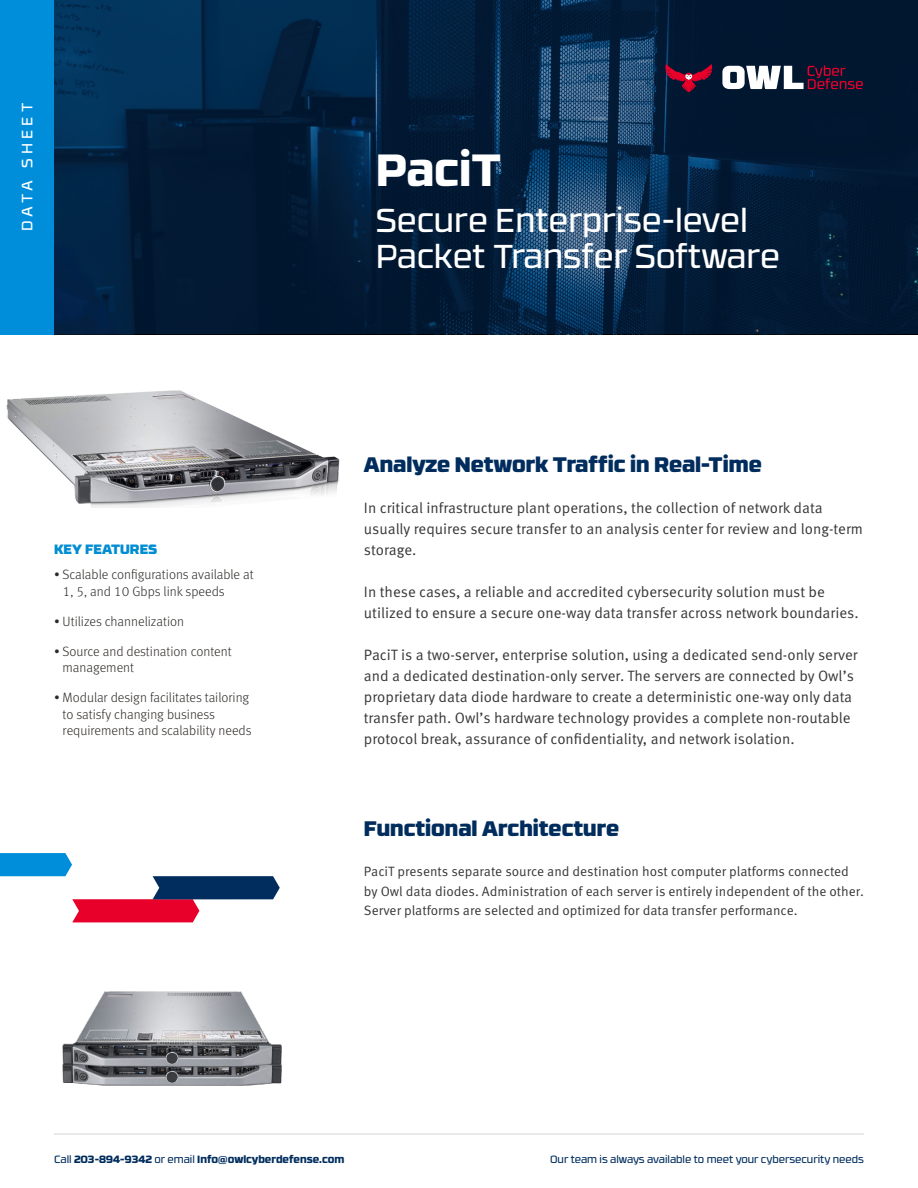
<style>
.page{position:relative;width:918px;height:1188px;background:#fff}
.page>*{position:absolute;margin:0;border:0;box-sizing:border-box;transform-origin:0 0}
.t1{font:800 45px "RB No 3.1";color:#fff}
.t2{font:33px/36px "RB No 3.1";color:#fff}
.t3{font:900 21px "RB No 3.1";color:#002d5d}
.t4{font:15px/21px "Meta Pro Norm";color:#373737}
.t5{font:15px "RB No 3.1";letter-spacing:.28em;color:#fff}
.t6{font:13.5px/19.5px "Meta Pro Norm";color:#373737}
.t7{font:300 13.5px/16.5px "Meta Pro";color:#2c2a27}
.t8{font:900 13.5px "RB No 3.1";color:#008dd1}
.t9{font:10.5px "RB No 3.1";color:#002d5d}
.t10{font:800 10.5px "RB No 3.1";color:#002d5d}
.s1{font-weight:400}
</style>
<div class="page">
<img style="left:6px;top:391px;width:334px;height:116px">
<svg style="left:0;top:853px;width:280px;height:69px"></svg>
<svg style="left:54px;top:0;width:864px;height:334px;background:#052240"></svg>
<svg style="left:722px;top:65px;width:141px;height:24px"></svg>
<svg style="left:665px;top:64px;width:47px;height:28px"></svg>
<div style="left:0;top:0;width:54px;height:334px;background:#008edb"></div>
<hr style="left:54px;top:1134px;width:810px;height:1px;background:#d3d7d5">
<img style="left:62px;top:991px;width:220px;height:95px">
<p class="t5" style="left:16px;top:231px;width:130px;rotate:-90deg">DATA SHEET</p>
<p class="t8" style="left:54px;top:538px;width:104px">KEY FEATURES</p>
<p class="t7" style="left:63px;top:566px;width:193px;text-indent:-9px">• Scalable configurations available at<br>1, 5, and 10 Gbps link speeds</p>
<p class="t7" style="left:54px;top:612px;width:132px">• Utilizes channelization</p>
<p class="t7" style="left:63px;top:642px;width:171px;text-indent:-9px">• Source and destination content management</p>
<p class="t7" style="left:63px;top:689px;width:190px;text-indent:-9px">• Modular design facilitates tailoring to satisfy changing business requirements and scalability needs</p>
<h1 class="t1" style="left:376px;top:133px;width:127px">PaciT</h1>
<h2 class="t2" style="left:376px;top:200px;width:406px">Secure Enterprise-level<br>Packet Transfer Software</h2>
<h3 class="t3" style="left:364px;top:447px;width:399px">Analyze Network Traffic in Real-Time</h3>
<p class="t4" style="left:364px;top:496px;width:501px">In critical infrastructure plant operations, the collection of network data usually requires secure transfer to an analysis center for review and long-term storage.</p>
<p class="t4" style="left:364px;top:580px;width:496px">In these cases, a reliable and accredited cybersecurity solution must be utilized to ensure a secure one-way data transfer across network boundaries.</p>
<p class="t4" style="left:364px;top:643px;width:495px">PaciT is a two-server, enterprise solution, using a dedicated send-only server and a dedicated destination-only server. The servers are connected by Owl’s proprietary data diode hardware to create a deterministic one-way only data transfer path. Owl’s hardware technology provides a complete non-routable protocol break, assurance of confidentiality, and network isolation.</p>
<h3 class="t3" style="left:364px;top:811px;width:257px">Functional Architecture</h3>
<p class="t6" style="left:364px;top:861px;width:501px">PaciT presents separate source and destination host computer platforms connected by Owl data diodes. Administration of each server is entirely independent of the other.<br>Server platforms are selected and optimized for data transfer performance.</p>
<p class="t10" style="left:54px;top:1151px;width:292px"><span class="s1">Call</span> 203-894-9342 <span class="s1">or email</span> Info@owlcyberdefense.com</p>
<p class="t9" style="left:550px;top:1152px;width:315px">Our team is always available to meet your cybersecurity needs</p>
</div>
